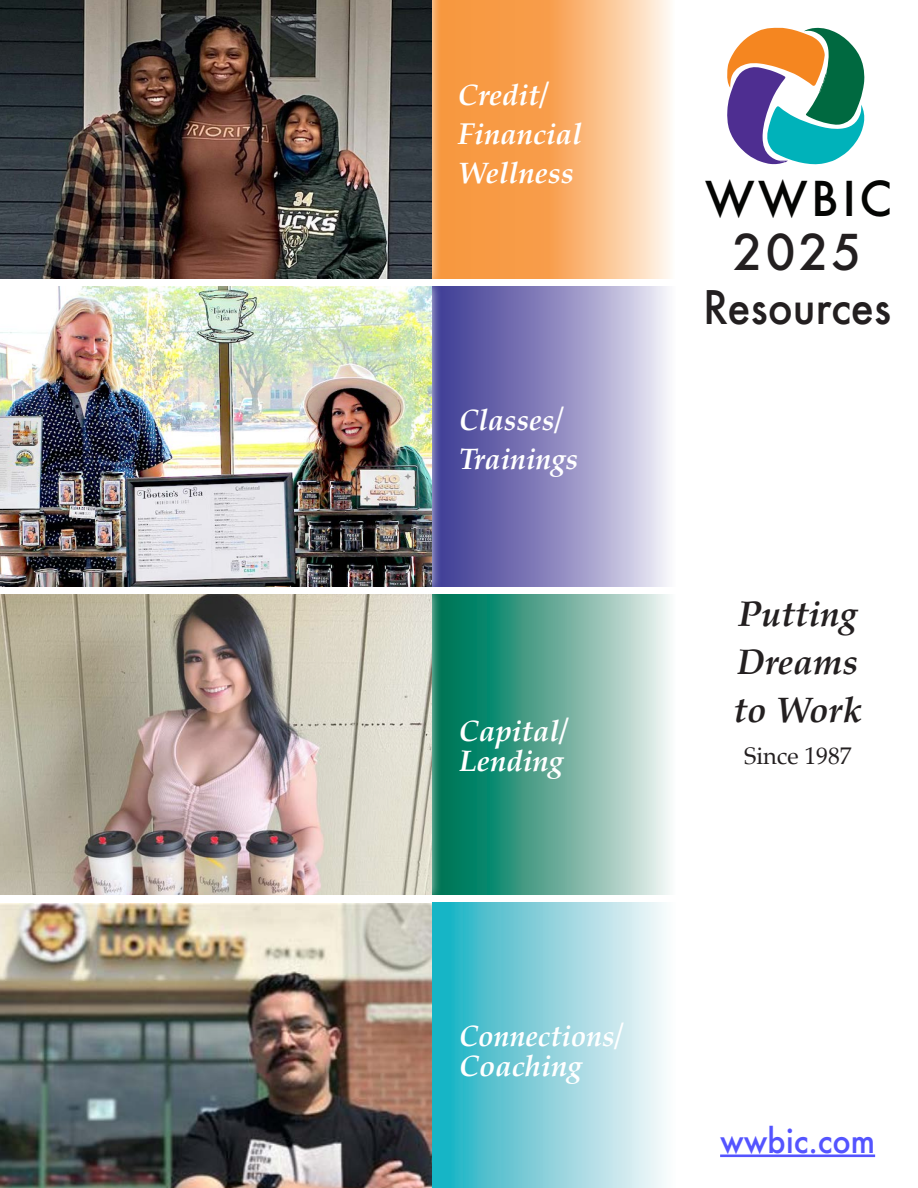
<style>
.page{position:relative;width:918px;height:1188px;background:#fff}
.page>*{position:absolute;margin:0;border:0;box-sizing:border-box;transform-origin:0 0}
.t1{font:500 48px "Futura";color:#231f20}
.t2{font:500 46.65px "Futura";letter-spacing:.075em;color:#040503}
.t3{font:500 45px "Futura";color:#231f20;scale:.93 1}
.t4{font:italic 700 36px/48px "Palatino";color:#231f20}
.t5{font:500 33px "Futura";color:#5454ff;scale:.93 1}
.t6{font:italic 700 30px/39px "Palatino";color:#fff}
.t7{font:italic 700 30px/30px "Palatino";color:#fff;scale:.94 1}
.t8{font:italic 700 30px/39px "Palatino";color:#fff;scale:.95 1}
.t9{font:24px "Palatino";color:#231f20}
</style>
<div class="page">
<svg style="left:442px;top:594px;width:228px;height:300px;background:#67ae9c"></svg>
<svg style="left:442px;top:0;width:228px;height:279px;background:#f9b271"></svg>
<div style="left:0;top:584px;width:442px;height:320px;background:#fff;opacity:.75"></div>
<img style="left:0;top:596px;width:432px;height:298px">
<svg style="left:727px;top:28px;width:138px;height:137px"></svg>
<hr style="left:720px;top:1155px;width:155px;height:2px;background:#5454ff">
<div style="left:0;top:894px;width:442px;height:294px;background:#fff"></div>
<img style="left:0;top:903px;width:432px;height:285px">
<div style="left:432px;top:287px;width:244px;height:300px;background:linear-gradient(to right,#342f8d,#f0edf7)"></div>
<svg style="left:432px;top:903px;width:234px;height:285px;background:#88d2dc"></svg>
<div style="left:0;top:277px;width:442px;height:319px;background:#fff;opacity:.75"></div>
<img style="left:0;top:288px;width:432px;height:299px">
<div style="left:0;top:0;width:442px;height:288px;background:#fff;opacity:.75"></div>
<img style="left:0;top:0;width:432px;height:279px">
<p class="t6" style="left:458px;top:75px;width:92px">Credit/</p>
<p class="t6" style="left:458px;top:114px;width:126px">Financial<br>Wellness</p>
<p class="t8" style="left:459px;top:400px;width:127px">Classes/<br>Trainings</p>
<p class="t6" style="left:459px;top:716px;width:111px;line-height:30px">Capital/<br>Lending</p>
<p class="t2" style="left:705px;top:167px;width:189px">WWBIC</p>
<p class="t1" style="left:733px;top:219px;width:130px">2025</p>
<p class="t3" style="left:703px;top:276px;width:204px">Resources</p>
<p class="t4" style="left:737px;top:589px;width:122px">Putting<br>Dreams</p>
<p class="t4" style="left:734px;top:685px;width:130px">to Work</p>
<p class="t9" style="left:744px;top:736px;width:109px">Since 1987</p>
<p class="t7" style="left:459px;top:1020px;width:177px">Connections/<br>Coaching</p>
<p class="t5" style="left:720px;top:1118px;width:168px">wwbic.com</p>
</div>
